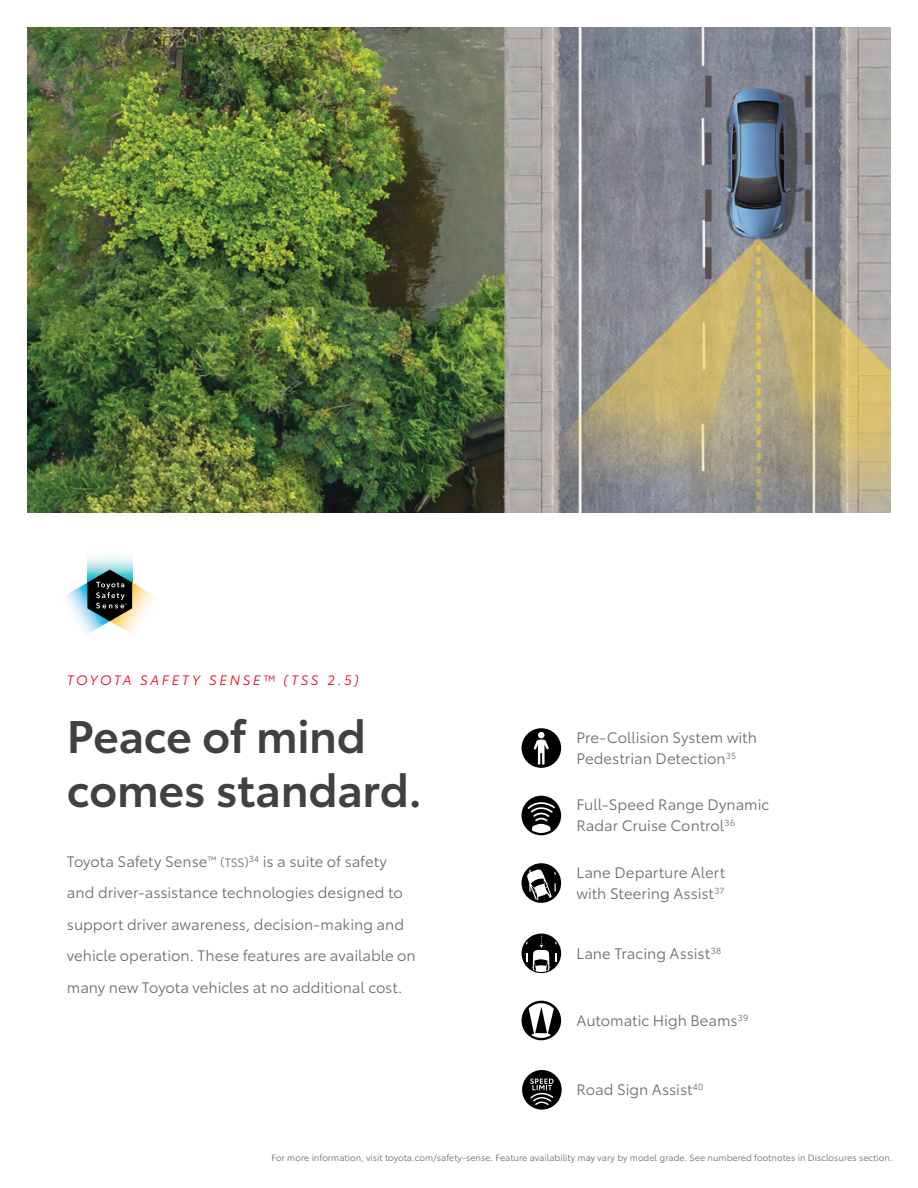
<style>
.page{position:relative;width:918px;height:1188px;background:#fff}
.page>*{position:absolute;margin:0;border:0;box-sizing:border-box;transform-origin:0 0}
.t1{font:600 45px/54px "Toyota Type";letter-spacing:-.01em;color:#414042}
.t2{font:15px/31.5px "Toyota Type";color:#6d6e71}
.t3{font:italic 13.5px "Toyota Type";letter-spacing:.195em;color:#eb0a1e}
.t4{font:9px "Toyota Type";color:#6d6e71}
.s1{font-size:12px}
</style>
<div class="page">
<img style="left:27px;top:27px;width:864px;height:486px">
<svg style="left:87px;top:556px;width:45px;height:14px"></svg>
<svg style="left:65px;top:570px;width:90px;height:64px"></svg>
<svg style="left:522px;top:1001px;width:39px;height:39px"></svg>
<svg style="left:522px;top:1070px;width:40px;height:40px"></svg>
<svg style="left:522px;top:863px;width:39px;height:40px"></svg>
<svg style="left:522px;top:796px;width:39px;height:39px"></svg>
<svg style="left:522px;top:728px;width:39px;height:40px"></svg>
<div style="left:522px;top:934px;width:39px;height:39px;background:#000;border-radius:50%"></div>
<svg style="left:526px;top:935px;width:31px;height:37px"></svg>
<p class="t3" style="left:67px;top:670px;width:294px">TOYOTA SAFETY SENSE™ (TSS 2.5)</p>
<h1 class="t1" style="left:67px;top:706px;width:356px">Peace of mind comes standard.</h1>
<p class="t2" style="left:67px;top:844px;width:350px">Toyota Safety Sense<sup>™</sup> <span class="s1">(TSS)</span><sup>34</sup> is a suite of safety and driver-assistance technologies designed to support driver awareness, decision-making and vehicle operation. These features are available on many new Toyota vehicles at no additional cost.</p>
<p class="t2" style="left:576px;top:726px;width:182px;line-height:21px">Pre-Collision System with<br>Pedestrian Detection<sup>35</sup></p>
<p class="t2" style="left:576px;top:793px;width:195px;line-height:21px">Full-Speed Range Dynamic<br>Radar Cruise Control<sup>36</sup></p>
<p class="t2" style="left:576px;top:861px;width:150px;line-height:21px">Lane Departure Alert with Steering Assist<sup>37</sup></p>
<p class="t2" style="left:576px;top:936px;width:146px">Lane Tracing Assist<sup>38</sup></p>
<p class="t2" style="left:576px;top:1004px;width:173px">Automatic High Beams<sup>39</sup></p>
<p class="t2" style="left:576px;top:1072px;width:128px">Road Sign Assist<sup>40</sup></p>
<p class="t4" style="left:272px;top:1151px;width:622px">For more information, visit toyota.com/safety-sense. Feature availability may vary by model grade. See numbered footnotes in Disclosures section.</p>
</div>
